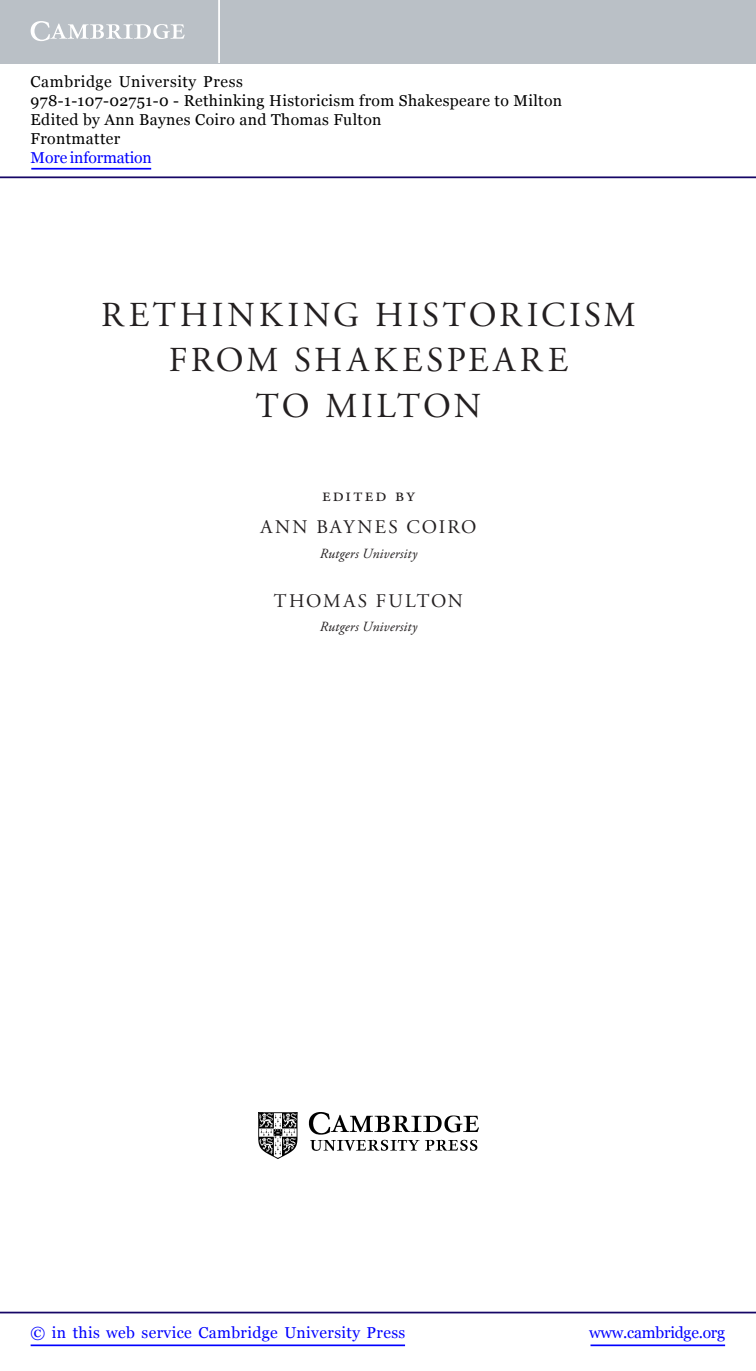
<style>
.page{position:relative;width:756px;height:1371px;background:#fff}
.page>*{position:absolute;margin:0;border:0;box-sizing:border-box;transform-origin:0 0}
.FM_Title{font:35px "Adobe Garamond Pro";letter-spacing:.145em;color:#231f20}
.FM_Title-2{font:35px "Adobe Garamond Pro";letter-spacing:.24em;color:#231f20}
.FM_AuthorGroup{font:19.25px "Adobe Garamond Pro";letter-spacing:.11em;color:#231f20}
.FM_Edited{font:19.25px "Adobe Garamond Pro";letter-spacing:.115em;color:#231f20}
.t1{font:15.75px/18.9px "Georgia";letter-spacing:.025em;color:#000}
.t2{font:15.75px "Georgia";letter-spacing:.025em;color:#00f}
.t3{font:15.75px "Georgia";letter-spacing:-.015em;color:#00f}
.t4{font:15.75px "Georgia";letter-spacing:-.01em;color:#00f}
.FM_Author_Aff{font:italic 14px "Adobe Garamond Pro";letter-spacing:.015em;color:#231f20}
</style>
<div class="page">
<img style="left:259px;top:1112px;width:219px;height:46px">
<hr style="left:591px;top:1344px;width:134px;height:1px;background:#00f">
<hr style="left:0;top:1311px;width:756px;height:2px;background:#150666">
<hr style="left:31px;top:1344px;width:374px;height:1px;background:#00f">
<div style="left:0;top:0;width:756px;height:63px;background:#bac0c6"></div>
<svg style="left:31px;top:21px;width:154px;height:20px"></svg>
<hr style="left:218px;top:0;width:2px;height:63px;background:#fff">
<hr style="left:0;top:176px;width:756px;height:2px;background:#150666">
<hr style="left:31px;top:168px;width:120px;height:1px;background:#00f">
<p class="t1" style="left:31px;top:72px;width:533px">Cambridge University Press<br>978-1-107-02751-0 - Rethinking Historicism from Shakespeare to Milton Edited by Ann Baynes Coiro and Thomas Fulton<br>Frontmatter</p>
<p class="t4" style="left:31px;top:148px;width:123px">More information</p>
<p class="FM_Title-2" style="left:101px;top:294px;width:509px">RETHINKING HISTORICISM</p>
<p class="FM_Title" style="left:169px;top:339px;width:258px">FROM SHAKESPEARE</p>
<p class="FM_Title" style="left:256px;top:385px;width:227px">TO MILTON</p>
<p class="FM_Edited" style="left:322px;top:483px;width:94px">EDITED BY</p>
<p class="FM_AuthorGroup" style="left:260px;top:515px;width:218px">ANN BAY NES COIRO</p>
<p class="FM_Author_Aff" style="left:320px;top:545px;width:99px">Rutgers University</p>
<p class="FM_AuthorGroup" style="left:274px;top:589px;width:65px">THOMAS</p>
<p class="FM_AuthorGroup" style="left:376px;top:589px;width:89px">FULTON</p>
<p class="FM_Author_Aff" style="left:320px;top:618px;width:99px">Rutgers University</p>
<p class="t2" style="left:31px;top:1323px;width:376px">© in this web service Cambridge University Press</p>
<p class="t3" style="left:589px;top:1323px;width:137px">www.cambridge.org</p>
</div>
